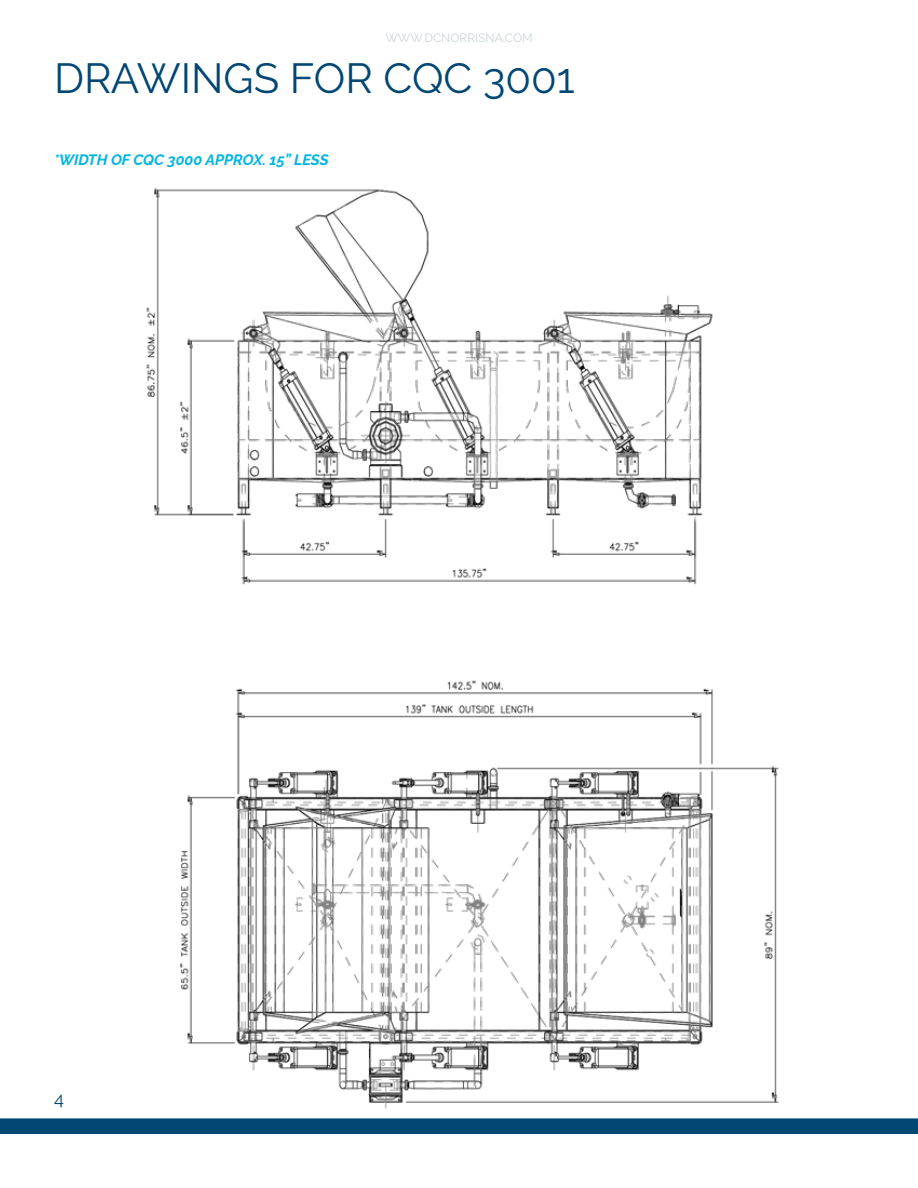
<style>
.page{position:relative;width:918px;height:1188px;background:#fff}
.page>*{position:absolute;margin:0;border:0;box-sizing:border-box;transform-origin:0 0}
.t1{font:42px "Raleway";color:#004774}
.t2{font:18px "Raleway";color:#0a4874}
.t3{font:italic 700 15px "Raleway";color:#00b5e2}
.t4{font:12px "Raleway";color:#cad5d8}
</style>
<div class="page">
<div style="left:0;top:1118px;width:918px;height:16px;background:#004774"></div>
<img style="left:5px;top:187px;width:807px;height:932px">
<p class="t4" style="left:385px;top:31px;width:149px">WWW.DCNORRISNA.COM</p>
<h1 class="t1" style="left:54px;top:54px;width:522px">DRAWINGS FOR CQC 3001</h1>
<p class="t3" style="left:54px;top:152px;width:276px">*WIDTH OF CQC 3000 APPROX. 15” LESS</p>
<p class="t2" style="left:54px;top:1089px;width:11px">4</p>
</div>
